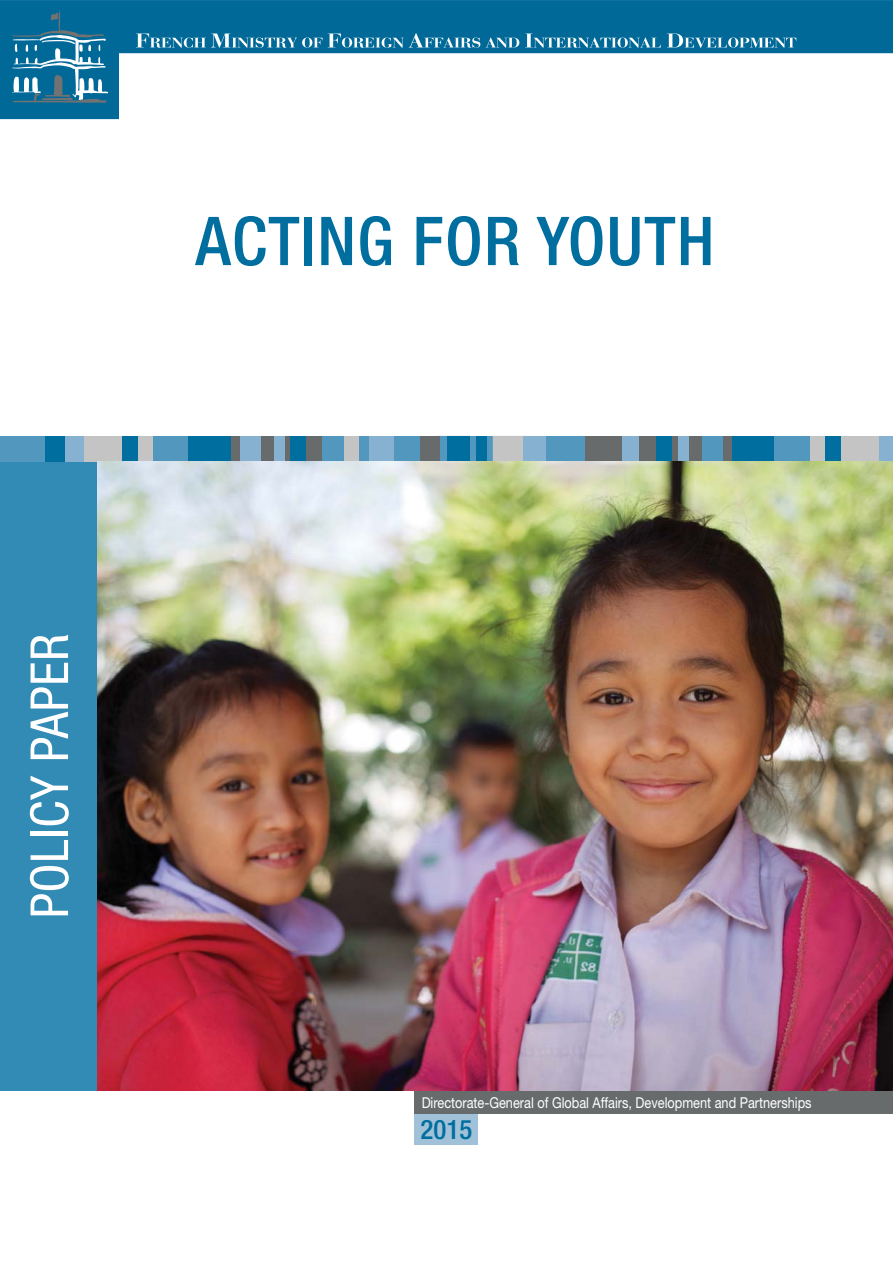
<style>
.page{position:relative;width:893px;height:1263px;background:#fff}
.page>*{position:absolute;margin:0;border:0;box-sizing:border-box;transform-origin:0 0}
.t1{font:500 condensed 67.5px "Helvetica Neue LT Std";letter-spacing:.02em;color:#006e9e}
.t2{font:condensed 52.5px "Helvetica Neue LT Std";letter-spacing:.01em;color:#fff}
.t3{font:500 condensed 26.85px "Helvetica Neue LT Std";color:#006e9e}
.t4{font:15px "Helvetica Neue LT Std";color:#fff;scale:.85 1}
</style>
<div class="page">
<div style="left:0;top:461px;width:98px;height:630px;background:#318bb5"></div>
<div style="left:415px;top:1114px;width:63px;height:31px;background:#a1c1d9"></div>
<div style="left:44px;top:436px;width:336px;height:25px;background:#686b6c"></div>
<div style="left:60px;top:436px;width:24px;height:25px;background:#87b1d0"></div>
<div style="left:84px;top:436px;width:69px;height:25px;background:#c5c4c4"></div>
<div style="left:186px;top:436px;width:44px;height:25px;background:#006e9e"></div>
<div style="left:240px;top:436px;width:21px;height:25px;background:#87b1d0"></div>
<div style="left:44px;top:436px;width:21px;height:25px;background:#006e9e"></div>
<div style="left:275px;top:436px;width:10px;height:25px;background:#87b1d0"></div>
<div style="left:291px;top:436px;width:15px;height:25px;background:#006e9e"></div>
<div style="left:0;top:436px;width:45px;height:25px;background:#5297bd"></div>
<div style="left:122px;top:436px;width:16px;height:25px;background:#006e9e"></div>
<div style="left:153px;top:436px;width:35px;height:25px;background:#5297bd"></div>
<div style="left:582px;top:436px;width:311px;height:25px;background:#686b6c"></div>
<div style="left:322px;top:436px;width:171px;height:25px;background:#5297bd"></div>
<div style="left:879px;top:436px;width:14px;height:25px;background:#87b1d0"></div>
<div style="left:810px;top:436px;width:69px;height:25px;background:#c5c4c4"></div>
<div style="left:420px;top:436px;width:19px;height:25px;background:#686b6c"></div>
<div style="left:732px;top:436px;width:45px;height:25px;background:#006e9e"></div>
<div style="left:702px;top:436px;width:20px;height:25px;background:#5297bd"></div>
<div style="left:678px;top:436px;width:10px;height:25px;background:#87b1d0"></div>
<div style="left:657px;top:436px;width:15px;height:25px;background:#006e9e"></div>
<div style="left:622px;top:436px;width:16px;height:25px;background:#87b1d0"></div>
<div style="left:344px;top:436px;width:15px;height:25px;background:#c5c4c4"></div>
<div style="left:370px;top:436px;width:24px;height:25px;background:#87b1d0"></div>
<div style="left:448px;top:436px;width:22px;height:25px;background:#006e9e"></div>
<div style="left:493px;top:436px;width:33px;height:25px;background:#c5c4c4"></div>
<div style="left:476px;top:436px;width:10px;height:25px;background:#006e9e"></div>
<div style="left:825px;top:436px;width:15px;height:25px;background:#006e9e"></div>
<div style="left:775px;top:436px;width:35px;height:25px;background:#5297bd"></div>
<div style="left:544px;top:436px;width:41px;height:25px;background:#5297bd"></div>
<div style="left:523px;top:436px;width:22px;height:25px;background:#87b1d0"></div>
<div style="left:415px;top:1091px;width:478px;height:23px;background:#686b6c"></div>
<img style="left:98px;top:461px;width:795px;height:630px">
<svg style="left:0;top:0;width:893px;height:119px"></svg>
<svg style="left:12px;top:11px;width:96px;height:92px;background:#3181a5"></svg>
<svg style="left:136px;top:33px;width:383px;height:15px;background:#3c8cb0"></svg>
<svg style="left:525px;top:34px;width:136px;height:14px;background:#3d8db0"></svg>
<svg style="left:667px;top:34px;width:129px;height:14px;background:#418fb2"></svg>
<h1 class="t1" style="left:196px;top:217px;width:520px">ACTING FOR YOUTH</h1>
<h2 class="t2" style="left:19px;top:918px;width:286px;rotate:-90deg">POLICY PAPER</h2>
<p class="t4" style="left:422px;top:1097px;width:460px">Directorate-General of Global Affairs, Development and Partnerships</p>
<h3 class="t3" style="left:421px;top:1120px;width:53px">2015</h3>
</div>
